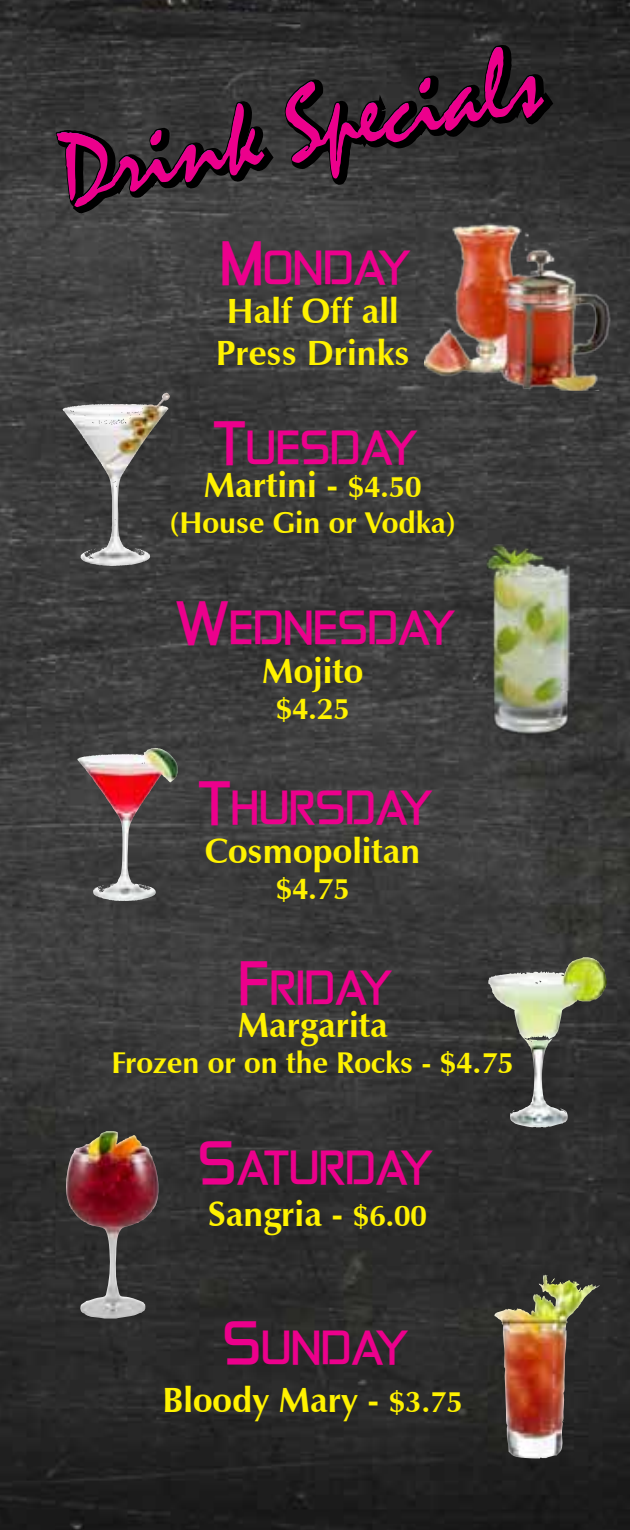
<style>
.page{position:relative;width:630px;height:1530px;background:#fff}
.page>*{position:absolute;margin:0;border:0;box-sizing:border-box;transform-origin:0 0}
.t1{font:700 38.5px "Zekton";color:#ec008c}
.t2{font:700 35px/42px "Zapf Humanist 601 BT";color:#fff200;text-align:center}
.t3{font:700 30px "Zapf Humanist 601 BT";color:#fff200}
.s1{font-size:49.5px}
.s2{font-size:30px}
</style>
<div class="page">
<img style="left:0;top:0;width:630px;height:1530px">
<svg style="left:52px;top:0;width:507px;height:301px;background:#393939"></svg>
<svg style="left:55px;top:31px;width:491px;height:177px;background:#2c2c2c"></svg>
<svg style="left:57px;top:47px;width:487px;height:160px;background:#45283a"></svg>
<img style="left:63px;top:393px;width:104px;height:30px">
<img style="left:477px;top:535px;width:115px;height:203px">
<img style="left:425px;top:221px;width:193px;height:170px">
<img style="left:488px;top:957px;width:95px;height:170px">
<img style="left:65px;top:1131px;width:94px;height:188px">
<img style="left:493px;top:1275px;width:107px;height:183px">
<img style="left:77px;top:748px;width:78px;height:20px">
<p class="t1" style="left:220px;top:239px;width:191px"><span class="s1">M</span>ONDAY</p>
<p class="t2" style="left:216px;top:290px;width:195px">Half Off all<br>Press Drinks</p>
<p class="t1" style="left:213px;top:419px;width:205px"><span class="s1">T</span>UESDAY</p>
<p class="t2" style="left:204px;top:464px;width:220px">Martini - <span class="s2">$4.50</span></p>
<p class="t3" style="left:170px;top:504px;width:288px">(House Gin or Vodka)</p>
<p class="t1" style="left:176px;top:599px;width:280px"><span class="s1">W</span>EDNESDAY</p>
<p class="t2" style="left:262px;top:650px;width:102px">Mojito</p>
<p class="t3" style="left:276px;top:690px;width:76px">$4.25</p>
<p class="t1" style="left:198px;top:779px;width:235px"><span class="s1">T</span>HURSDAY</p>
<p class="t2" style="left:205px;top:830px;width:217px">Cosmopolitan</p>
<p class="t3" style="left:276px;top:870px;width:76px">$4.75</p>
<p class="t1" style="left:239px;top:959px;width:154px"><span class="s1">F</span>RIDAY</p>
<p class="t2" style="left:238px;top:1004px;width:152px">Margarita</p>
<p class="t3" style="left:112px;top:1044px;width:404px">Frozen or on the Rocks - $4.75</p>
<p class="t1" style="left:198px;top:1139px;width:236px"><span class="s1">S</span>ATURDAY</p>
<p class="t2" style="left:208px;top:1193px;width:220px">Sangria - <span class="s2">$6.00</span></p>
<p class="t1" style="left:222px;top:1319px;width:187px"><span class="s1">S</span>UNDAY</p>
<p class="t2" style="left:163px;top:1379px;width:302px">Bloody Mary - <span class="s2">$3.75</span></p>
</div>
